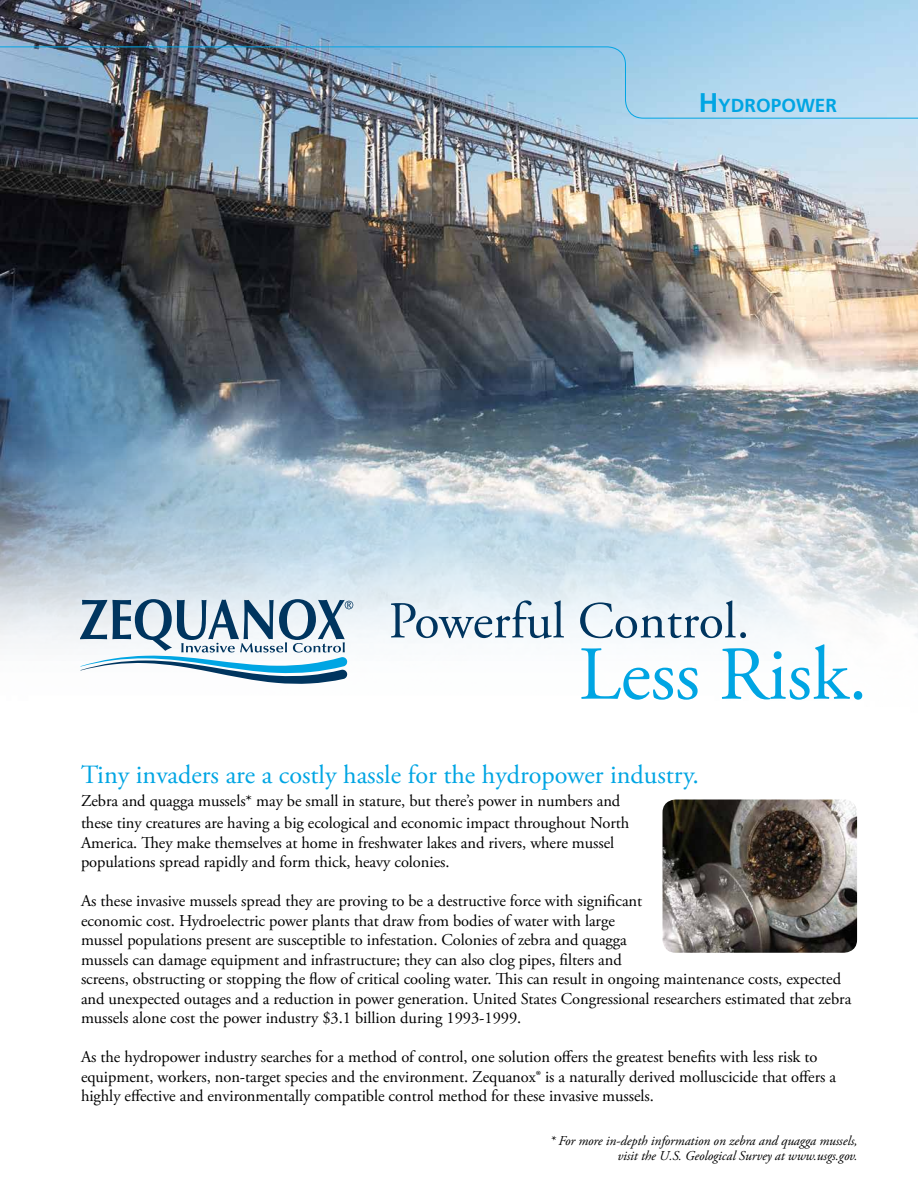
<style>
.page{position:relative;width:918px;height:1188px;background:#fff}
.page>*{position:absolute;margin:0;border:0;box-sizing:border-box;transform-origin:0 0}
.t1{font:75.9px "Adobe Garamond Pro";color:#00a5e3}
.t2{font:51.75px "Adobe Garamond Pro";color:#00355f}
.Main_subheads{font:26.25px "Adobe Garamond Pro";color:#00a5e3}
.t3{font:700 18.9px "Frutiger LT Std";color:#00a5e3}
.Main_subheads-2{font:16.5px/19.5px "Adobe Garamond Pro";letter-spacing:-.005em;color:#000}
.t4{font:italic 13.5px "Adobe Garamond Pro";letter-spacing:-.005em;color:#000}
.s1{font-size:27px}
</style>
<div class="page">
<img style="left:0;top:0;width:918px;height:800px">
<img style="left:663px;top:800px;width:194px;height:153px">
<svg style="left:80px;top:599px;width:273px;height:85px"></svg>
<img style="left:0;top:46px;width:918px;height:73px">
<p class="t3" style="left:699px;top:94px;width:140px"><span class="s1">H</span> YDROPOWER</p>
<p class="t2" style="left:389px;top:590px;width:362px">Powerful Control.</p>
<p class="t1" style="left:579px;top:629px;width:290px">Less Risk.</p>
<p class="Main_subheads" style="left:81px;top:759px;width:619px">Tiny invaders are a costly hassle for the hydropower industry.</p>
<p class="Main_subheads-2" style="left:81px;top:790px;width:550px;line-height:22.5px">Zebra and quagga mussels* may be small in stature, but there’s power in numbers and these tiny creatures are having a big ecological and economic impact throughout North</p>
<p class="Main_subheads-2" style="left:81px;top:833px;width:535px">America. They make themselves at home in freshwater lakes and rivers, where mussel populations spread rapidly and form thick, heavy colonies.</p>
<p class="Main_subheads-2" style="left:81px;top:892px;width:772px">As these invasive mussels spread they are proving to be a destructive force with significant<br>economic cost. Hydroelectric power plants that draw from bodies of water with large<br>mussel populations present are susceptible to infestation. Colonies of zebra and quagga<br>mussels can damage equipment and infrastructure; they can also clog pipes, filters and<br>screens, obstructing or stopping the flow of critical cooling water. This can result in ongoing maintenance costs, expected and unexpected outages and a reduction in power generation. United States Congressional researchers estimated that zebra mussels alone cost the power industry $3.1 billion during 1993-1999.</p>
<p class="Main_subheads-2" style="left:81px;top:1048px;width:757px">As the hydropower industry searches for a method of control, one solution offers the greatest benefits with less risk to equipment, workers, non-target species and the environment. Zequanox® is a naturally derived molluscicide that offers a highly effective and environmentally compatible control method for these invasive mussels.</p>
<p class="t4" style="left:550px;top:1132px;width:309px">* For more in-depth information on zebra and quagga mussels,</p>
<p class="t4" style="left:617px;top:1147px;width:242px">visit the U.S. Geological Survey at www.usgs.gov.</p>
</div>
